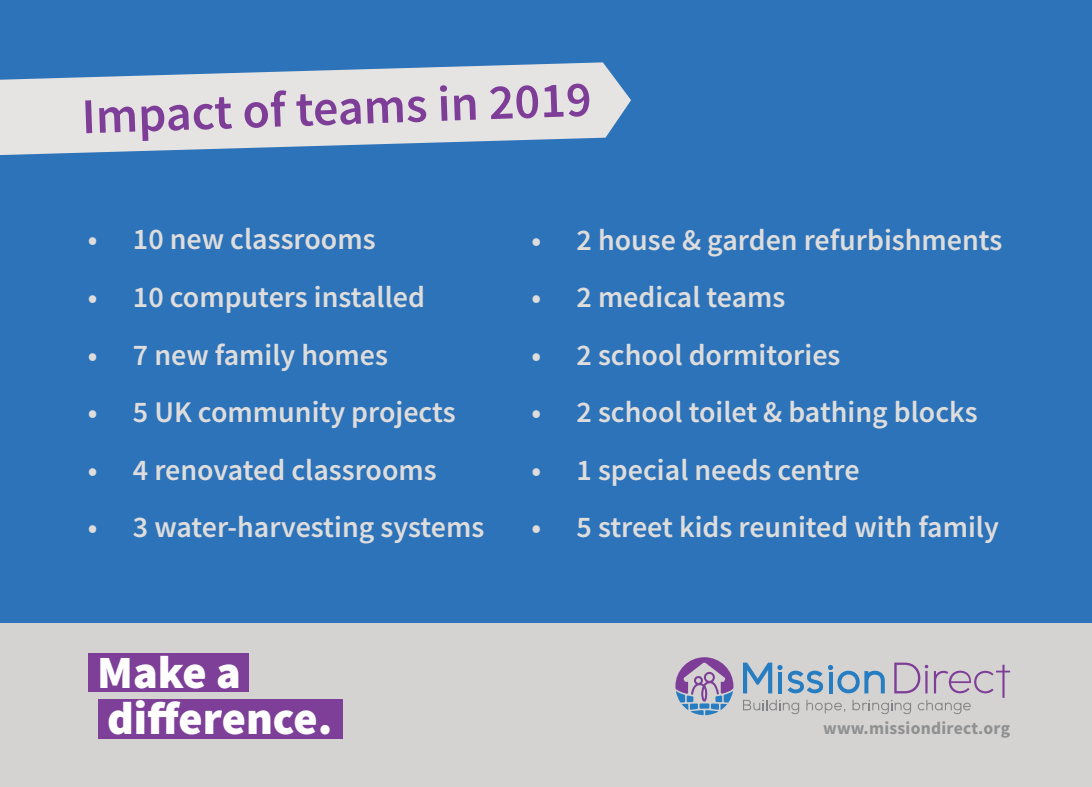
<style>
.page{position:relative;width:1092px;height:787px;background:#fff}
.page>*{position:absolute;margin:0;border:0;box-sizing:border-box;transform-origin:0 0}
.t1{font:600 50.25px "Source Sans Pro";color:#7e3e98}
.t2{font:900 46.25px/46px "Source Sans Pro";color:#fff}
.t3{font:600 30px "Source Sans Pro";color:#dedddc}
.t4{font:700 17.5px "Source Sans Pro";letter-spacing:.015em;color:#8e9091}
</style>
<div class="page">
<div style="left:0;top:0;width:1091px;height:787px;background:#2d73ba"></div>
<svg style="left:0;top:62px;width:631px;height:93px;fill:#e5e4e3"></svg>
<div style="left:81px;top:77px;width:517px;height:60px;background:#e5e4e3"></div>
<div style="left:0;top:624px;width:1091px;height:163px;background:#d5d3d1"></div>
<div style="left:88px;top:653px;width:160px;height:38px;background:#7d3f98"></div>
<div style="left:98px;top:699px;width:244px;height:39px;background:#7d3f98"></div>
<svg style="left:675px;top:657px;width:58px;height:58px"></svg>
<svg style="left:743px;top:662px;width:266px;height:52px"></svg>
<h1 class="t1" style="left:80px;top:84px;width:511px;rotate:-2deg">Impact of teams in 2019</h1>
<p class="t3" style="left:88px;top:220px;width:289px">• 10 new classrooms</p>
<p class="t3" style="left:88px;top:277px;width:338px">• 10 computers installed</p>
<p class="t3" style="left:88px;top:335px;width:301px">• 7 new family homes</p>
<p class="t3" style="left:88px;top:392px;width:369px">• 5 UK community projects</p>
<p class="t3" style="left:88px;top:450px;width:350px">• 4 renovated classrooms</p>
<p class="t3" style="left:88px;top:507px;width:398px">• 3 water-harvesting systems</p>
<h2 class="t2" style="left:97px;top:648px;width:237px">Make a difference.</h2>
<p class="t3" style="left:531px;top:220px;width:472px">• 2 house &amp; garden refurbishments</p>
<p class="t3" style="left:531px;top:277px;width:255px">• 2 medical teams</p>
<p class="t3" style="left:531px;top:335px;width:310px">• 2 school dormitories</p>
<p class="t3" style="left:531px;top:392px;width:448px">• 2 school toilet &amp; bathing blocks</p>
<p class="t3" style="left:531px;top:450px;width:329px">• 1 special needs centre</p>
<p class="t3" style="left:531px;top:507px;width:469px">• 5 street kids reunited with family</p>
<p class="t4" style="left:823px;top:716px;width:188px">www.missiondirect.org</p>
</div>
